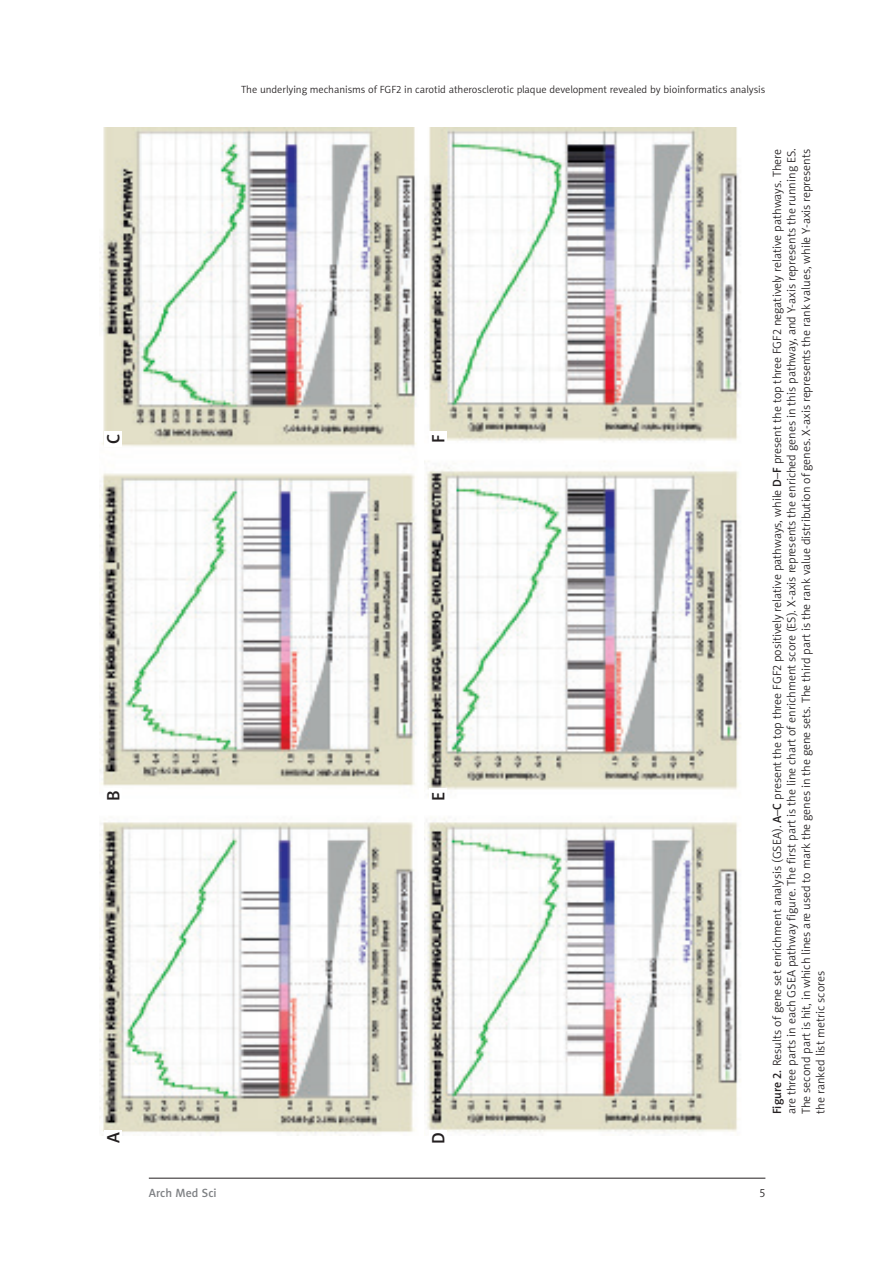
<style>
.page{position:relative;width:893px;height:1263px;background:#fff}
.page>*{position:absolute;margin:0;border:0;box-sizing:border-box;transform-origin:0 0}
.t1{font:18px "Naomi Sans EFN Medium";color:#231f20}
.t2{font:12px/14.4px "Naomi Sans EFN Light";color:#231f20;text-align:justify}
.t3{font:12px "Naomi Sans EFN Medium";color:#808285}
.t4{font:10.5px "Naomi Sans EFN Light";color:#231f20}
.s1{font-family:"Naomi Sans EFN Medium"}
</style>
<div class="page">
<hr style="left:149px;top:1178px;width:616px;height:1px;background:#231f20">
<img style="left:99px;top:128px;width:317px;height:1007px">
<img style="left:424px;top:128px;width:317px;height:1007px">
<div style="left:429px;top:431px;width:17px;height:15px;background:#fff"></div>
<div style="left:104px;top:431px;width:17px;height:15px;background:#fff"></div>
<div style="left:429px;top:788px;width:17px;height:16px;background:#fff"></div>
<div style="left:104px;top:788px;width:17px;height:16px;background:#fff"></div>
<div style="left:429px;top:1130px;width:17px;height:15px;background:#fff"></div>
<div style="left:104px;top:1130px;width:17px;height:15px;background:#fff"></div>
<p class="t4" style="left:241px;top:83px;width:526px">The underlying mechanisms of FGF2 in carotid atherosclerotic plaque development revealed by bioinformatics analysis</p>
<h1 class="t1" style="left:103px;top:444px;width:12px;rotate:-90deg">C</h1>
<h1 class="t1" style="left:428px;top:443px;width:10px;rotate:-90deg">F</h1>
<h1 class="t1" style="left:103px;top:801px;width:12px;rotate:-90deg">B</h1>
<h1 class="t1" style="left:428px;top:800px;width:11px;rotate:-90deg">E</h1>
<h1 class="t1" style="left:103px;top:1143px;width:12px;rotate:-90deg">A</h1>
<h1 class="t1" style="left:428px;top:1144px;width:13px;rotate:-90deg">D</h1>
<p class="t2" style="left:770px;top:1114px;width:967px;rotate:-90deg"><span class="s1">Figure 2.</span> Results of gene set enrichment analysis (GSEA). <span class="s1">A</span>–<span class="s1">C</span> present the top three FGF2 positively relative pathways, while <span class="s1">D</span>–<span class="s1">F</span> present the top three FGF2 negatively relative pathways. There are three parts in each GSEA pathway figure. The first part is the line chart of enrichment score (ES). X-axis represents the enriched genes in this pathway, and Y-axis represents the running ES.<br>The second part is hit, in which lines are used to mark the genes in the gene sets. The third part is the rank value distribution of genes. X-axis represents the rank values, while Y-axis represents the ranked list metric scores</p>
<p class="t3" style="left:149px;top:1186px;width:69px">Arch Med Sci</p>
<p class="t2" style="left:759px;top:1186px;width:8px">5</p>
</div>
